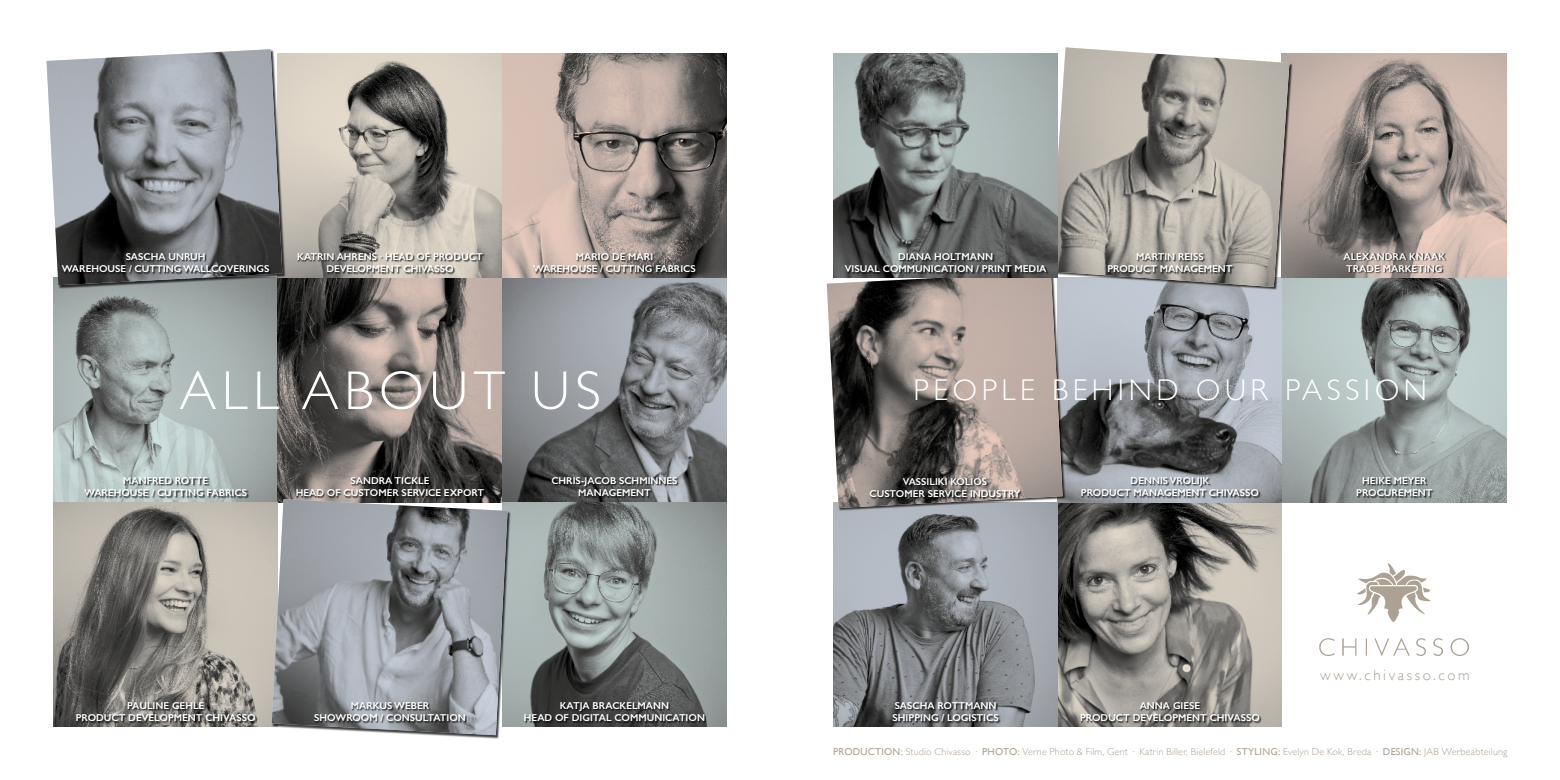
<style>
.page{position:relative;width:1560px;height:780px;background:#fff}
.page>*{position:absolute;margin:0;border:0;box-sizing:border-box;transform-origin:0 0}
.t1{font:300 55px "Gill Sans";letter-spacing:.1em;color:#fff}
.t2{font:300 30px "Gill Sans";letter-spacing:.15em;color:#fff}
.t3{font:300 15px "Gill Sans";letter-spacing:.175em;color:#aca193}
.t4{font:600 10px/12px "Gill Sans";color:#fff;text-align:center}
.t5{font:300 10px "Gill Sans";letter-spacing:.02em;color:#aca193}
.s1{font-weight:400}
</style>
<div class="page">
<img style="left:1281px;top:278px;width:224px;height:224px">
<div style="left:1356px;top:477px;width:78px;height:21px;background:#000;opacity:.75"></div>
<img style="left:1057px;top:502px;width:224px;height:224px">
<div style="left:1081px;top:702px;width:180px;height:21px;background:#000;opacity:.75"></div>
<img style="left:502px;top:278px;width:224px;height:224px">
<div style="left:552px;top:477px;width:127px;height:21px;background:#000;opacity:.75"></div>
<svg style="left:502px;top:53px;width:224px;height:225px"></svg>
<div style="left:533px;top:253px;width:164px;height:22px;background:#000;opacity:.75"></div>
<svg style="left:511px;top:502px;width:215px;height:224px"></svg>
<div style="left:524px;top:702px;width:182px;height:21px;background:#000;opacity:.75"></div>
<img style="left:53px;top:288px;width:224px;height:214px">
<div style="left:84px;top:477px;width:165px;height:21px;background:#000;opacity:.75"></div>
<svg style="left:1065px;top:290px;width:216px;height:212px"></svg>
<div style="left:1081px;top:477px;width:179px;height:21px;background:#000;opacity:.75"></div>
<svg style="left:277px;top:278px;width:225px;height:221px"></svg>
<div style="left:296px;top:477px;width:190px;height:21px;background:#000;opacity:.75"></div>
<img style="left:286px;top:53px;width:216px;height:225px">
<div style="left:298px;top:253px;width:187px;height:22px;background:#000;opacity:.75"></div>
<img style="left:53px;top:502px;width:219px;height:224px">
<div style="left:77px;top:702px;width:180px;height:21px;background:#000;opacity:.75"></div>
<img style="left:833px;top:511px;width:224px;height:215px">
<div style="left:893px;top:702px;width:107px;height:21px;background:#000;opacity:.75"></div>
<img style="left:1319px;top:563px;width:149px;height:92px">
<svg style="left:1292px;top:53px;width:213px;height:225px"></svg>
<div style="left:1343px;top:253px;width:104px;height:21px;background:#000;opacity:.75"></div>
<div style="left:826px;top:272px;width:239px;height:239px;background:#000;opacity:.75"></div>
<img style="left:826px;top:272px;width:236px;height:236px">
<div style="left:870px;top:477px;width:152px;height:22px;background:#000;opacity:.75"></div>
<div style="left:1049px;top:47px;width:243px;height:243px;background:#000;opacity:.75"></div>
<img style="left:1049px;top:47px;width:240px;height:240px">
<div style="left:1108px;top:253px;width:126px;height:22px;background:#000;opacity:.75"></div>
<img style="left:833px;top:53px;width:224px;height:225px">
<div style="left:845px;top:253px;width:203px;height:22px;background:#000;opacity:.75"></div>
<div style="left:272px;top:499px;width:239px;height:239px;background:#000;opacity:.75"></div>
<img style="left:272px;top:499px;width:235px;height:236px">
<div style="left:314px;top:702px;width:153px;height:21px;background:#000;opacity:.75"></div>
<div style="left:47px;top:49px;width:239px;height:239px;background:#000;opacity:.75"></div>
<img style="left:47px;top:49px;width:235px;height:236px">
<div style="left:62px;top:253px;width:209px;height:22px;background:#000;opacity:.75"></div>
<p class="t4" style="left:62px;top:251px;width:209px">SASCHA UNRUH<br>WAREHOUSE / CUTTING WALLCOVERINGS</p>
<p class="t4" style="left:297px;top:251px;width:187px">KATRIN AHRENS · HEAD OF PRODUCT<br>DEVELOPMENT CHIVASSO</p>
<p class="t4" style="left:533px;top:251px;width:164px">MARIO DE MARI<br>WAREHOUSE / CUTTING FABRICS</p>
<p class="t4" style="left:844px;top:251px;width:203px">DIANA HOLTMANN<br>VISUAL COMMUNICATION / PRINT MEDIA</p>
<p class="t4" style="left:1107px;top:251px;width:127px">MARTIN REISS<br>PRODUCT MANAGEMENT</p>
<p class="t4" style="left:1343px;top:250px;width:103px;text-align:left">ALEXANDRA KNAAK<br>TRADE MARKETING</p>
<h1 class="t1" style="left:179px;top:347px;width:423px">ALL ABOUT US</h1>
<h2 class="t2" style="left:913px;top:367px;width:515px">PEOPLE BEHIND OUR PASSION</h2>
<p class="t4" style="left:84px;top:474px;width:164px">MANFRED ROTTE<br>WAREHOUSE / CUTTING FABRICS</p>
<p class="t4" style="left:1080px;top:474px;width:180px">DENNIS VROLIJK<br>PRODUCT MANAGEMENT CHIVASSO</p>
<p class="t4" style="left:296px;top:474px;width:190px">SANDRA TICKLE<br>HEAD OF CUSTOMER SERVICE EXPORT</p>
<p class="t4" style="left:551px;top:474px;width:128px">CHRIS-JACOB SCHMINNES<br>MANAGEMENT</p>
<p class="t4" style="left:869px;top:475px;width:152px">VASSILIKI KOLIOS<br>CUSTOMER SERVICE INDUSTRY</p>
<p class="t4" style="left:1355px;top:474px;width:78px">HEIKE MEYER<br>PROCUREMENT</p>
<h3 class="t3" style="left:1319px;top:663px;width:151px">www.chivasso.com</h3>
<p class="t4" style="left:76px;top:699px;width:181px">PAULINE GEHLE<br>PRODUCT DEVELOPMENT CHIVASSO</p>
<p class="t4" style="left:892px;top:699px;width:108px;text-align:left">SASCHA ROTTMANN<br>SHIPPING / LOGISTICS</p>
<p class="t4" style="left:314px;top:699px;width:153px">MARKUS WEBER<br>SHOWROOM / CONSULTATION</p>
<p class="t4" style="left:524px;top:699px;width:182px">KATJA BRACKELMANN<br>HEAD OF DIGITAL COMMUNICATION</p>
<p class="t4" style="left:1079px;top:699px;width:181px">ANNA GIESE<br>PRODUCT DEVELOPMENT CHIVASSO</p>
<p class="t5" style="left:833px;top:743px;width:675px"><span class="s1">PRODUCTION:</span> Studio Chivasso · <span class="s1">PHOTO:</span> Verne Photo &amp; Film, Gent · Katrin Biller, Bielefeld · <span class="s1">STYLING:</span> Evelyn De Kok, Breda · <span class="s1">DESIGN:</span> JAB Werbeabteilung</p>
</div>
